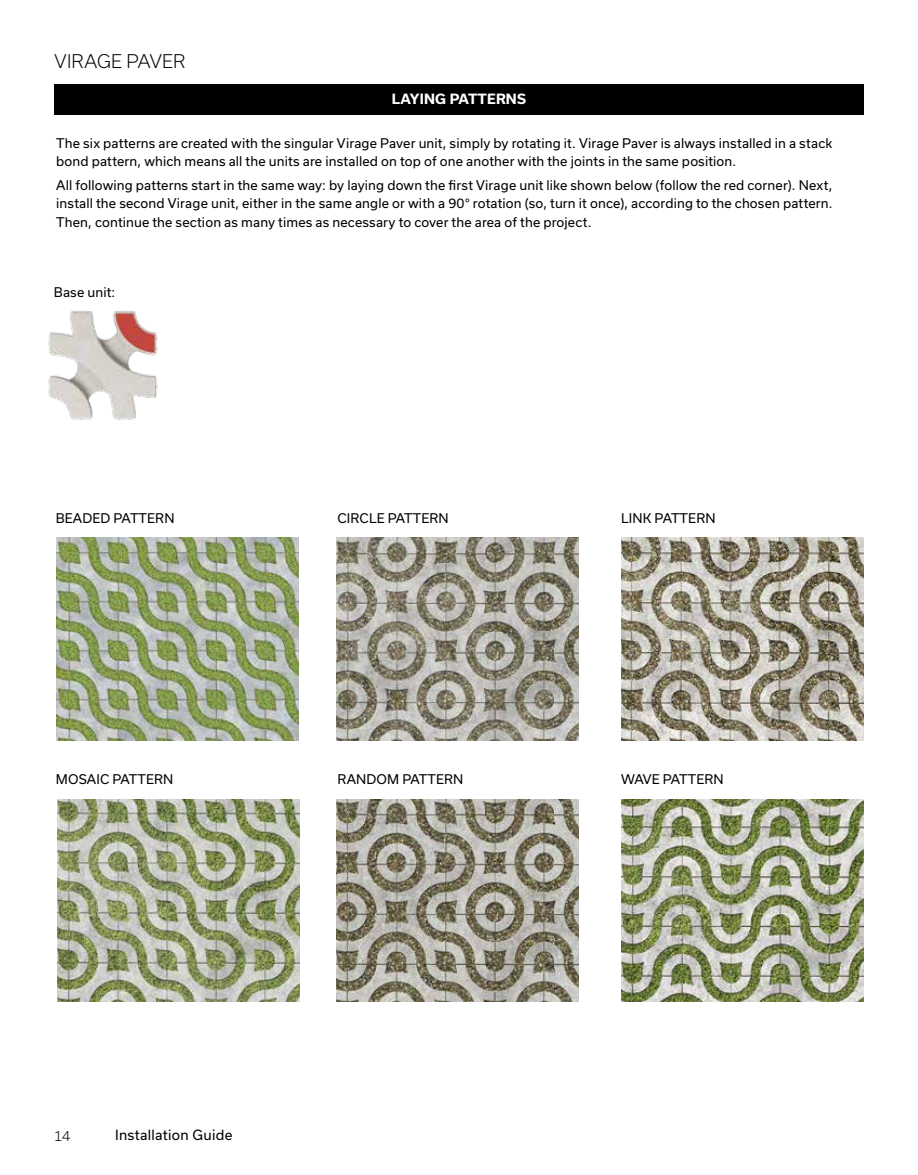
<style>
.page{position:relative;width:918px;height:1175px;background:#fff}
.page>*{position:absolute;margin:0;border:0;box-sizing:border-box;transform-origin:0 0}
.t1{font:300 18px "Usual";letter-spacing:.01em;color:#000}
.t2{font:13.5px "Usual";letter-spacing:.02em;color:#000}
.t3{font:700 13.5px "Usual";letter-spacing:.015em;color:#fff}
.t4{font:300 13.5px "Usual";color:#000}
.t5{font:12.75px/18px "Usual";letter-spacing:.01em;color:#000}
</style>
<div class="page">
<div style="left:54px;top:84px;width:810px;height:30px;background:#000"></div>
<img style="left:48px;top:310px;width:110px;height:110px">
<img style="left:56px;top:538px;width:242px;height:202px">
<img style="left:337px;top:538px;width:242px;height:202px">
<img style="left:621px;top:538px;width:243px;height:202px">
<img style="left:58px;top:799px;width:242px;height:202px">
<img style="left:337px;top:799px;width:242px;height:202px">
<img style="left:621px;top:799px;width:243px;height:202px">
<h1 class="t1" style="left:55px;top:50px;width:132px">VIRAGE PAVER</h1>
<p class="t3" style="left:392px;top:92px;width:136px">LAYING PATTERNS</p>
<p class="t5" style="left:56px;top:134px;width:778px">The six patterns are created with the singular Virage Paver unit, simply by rotating it. Virage Paver is always installed in a stack bond pattern, which means all the units are installed on top of one another with the joints in the same position.</p>
<p class="t5" style="left:56px;top:177px;width:778px;text-align:justify">All following patterns start in the same way: by laying down the first Virage unit like shown below (follow the red corner). Next, install the second Virage unit, either in the same angle or with a 90° rotation (so, turn it once), according to the chosen pattern.<br>Then, continue the section as many times as necessary to cover the area of the project.</p>
<p class="t5" style="left:54px;top:283px;width:63px">Base unit:</p>
<p class="t5" style="left:56px;top:509px;width:120px">BEADED PATTERN</p>
<p class="t5" style="left:56px;top:770px;width:119px">MOSAIC PATTERN</p>
<p class="t5" style="left:338px;top:509px;width:113px">CIRCLE PATTERN</p>
<p class="t5" style="left:338px;top:770px;width:127px">RANDOM PATTERN</p>
<p class="t4" style="left:54px;top:1127px;width:18px">14</p>
<p class="t2" style="left:115px;top:1127px;width:119px">Installation Guide</p>
<p class="t5" style="left:621px;top:509px;width:96px">LINK PATTERN</p>
<p class="t5" style="left:621px;top:770px;width:104px">WAVE PATTERN</p>
</div>
